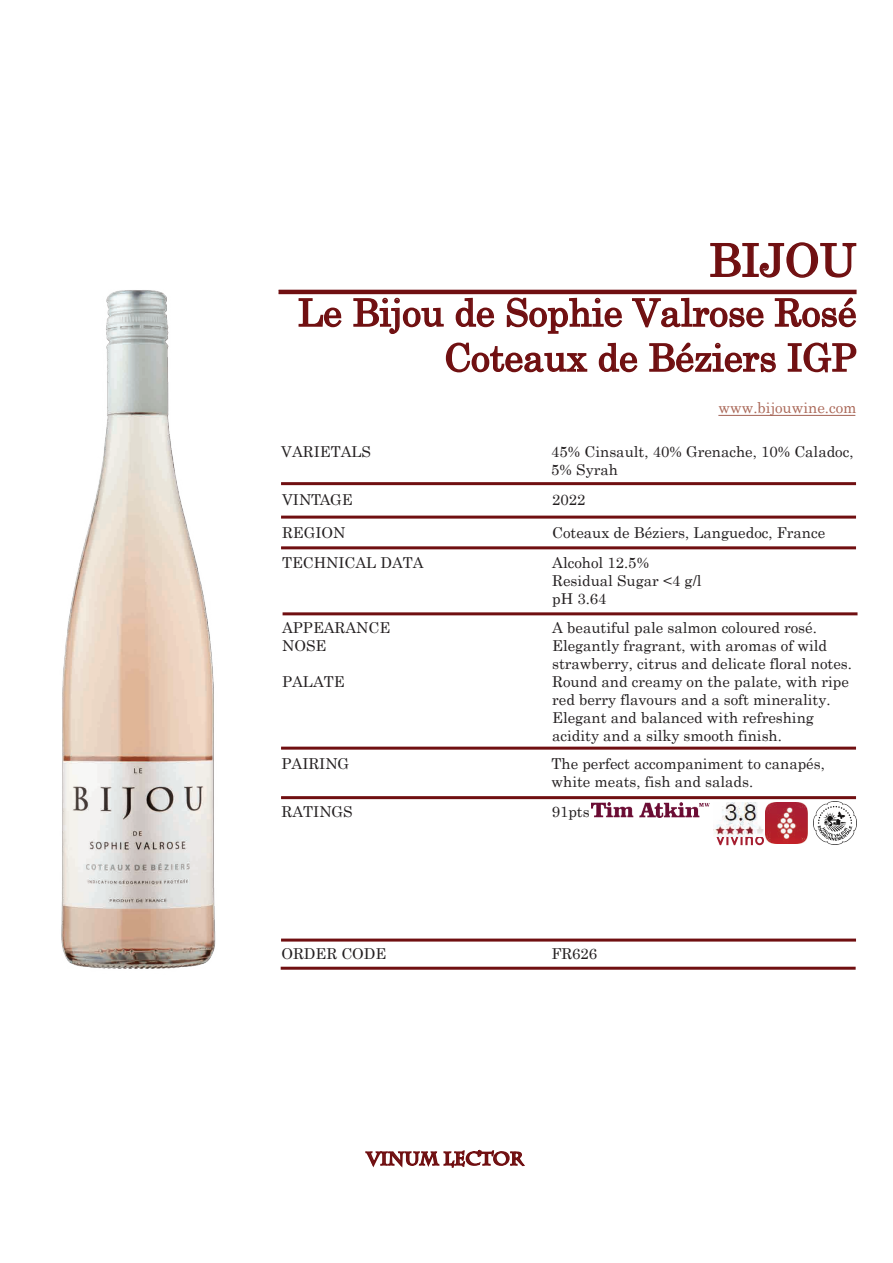
<style>
.page{position:relative;width:893px;height:1263px;background:#fff}
.page>*{position:absolute;margin:0;border:0;box-sizing:border-box;transform-origin:0 0}
.t1{font:45px "Century";color:#700f11}
.t2{font:37.5px/45px "Century";color:#700f11;text-align:right}
.t3{font:700 18px "Charlemagne Std";color:#700f11}
.t4{font:15px/18px "Century";color:#231f20}
.t5{font:15px "Century";color:#aa6858}
</style>
<div class="page">
<hr style="left:278px;top:290px;width:579px;height:4px;background:#700f11">
<svg style="left:298px;top:298px;width:44px;height:30px"></svg>
<svg style="left:353px;top:297px;width:91px;height:37px"></svg>
<svg style="left:455px;top:297px;width:40px;height:31px"></svg>
<svg style="left:506px;top:297px;width:117px;height:37px"></svg>
<svg style="left:632px;top:297px;width:132px;height:31px"></svg>
<svg style="left:774px;top:297px;width:83px;height:31px"></svg>
<svg style="left:445px;top:342px;width:143px;height:31px"></svg>
<svg style="left:598px;top:342px;width:40px;height:31px"></svg>
<svg style="left:649px;top:342px;width:127px;height:31px"></svg>
<svg style="left:787px;top:342px;width:70px;height:31px"></svg>
<div style="left:281px;top:967px;width:575px;height:3px;border:2px solid #700f11"></div>
<svg style="left:710px;top:242px;width:147px;height:36px"></svg>
<svg style="left:365px;top:1149px;width:160px;height:19px"></svg>
<div style="left:281px;top:516px;width:575px;height:3px;border:2px solid #700f11"></div>
<div style="left:281px;top:546px;width:575px;height:3px;border:2px solid #700f11"></div>
<div style="left:281px;top:482px;width:575px;height:3px;border:2px solid #700f11"></div>
<hr style="left:718px;top:415px;width:137px;height:1px;background:#aa6858">
<div style="left:281px;top:747px;width:575px;height:3px;border:2px solid #700f11"></div>
<div style="left:281px;top:796px;width:575px;height:3px;border:2px solid #700f11"></div>
<div style="left:283px;top:612px;width:574px;height:3px;border:2px solid #700f11"></div>
<img style="left:814px;top:801px;width:42px;height:43px">
<div style="left:281px;top:938px;width:575px;height:3px;border:2px solid #700f11"></div>
<img style="left:591px;top:803px;width:118px;height:15px">
<img style="left:716px;top:836px;width:47px;height:10px">
<img style="left:714px;top:803px;width:50px;height:33px">
<img style="left:766px;top:803px;width:41px;height:41px">
<img style="left:61px;top:290px;width:155px;height:679px">
<h1 class="t1" style="left:709px;top:222px;width:149px">BIJOU</h1>
<h2 class="t2" style="left:298px;top:287px;width:560px">Le Bijou de Sophie Valrose Rosé<br>Coteaux de Béziers IGP</h2>
<p class="t5" style="left:718px;top:395px;width:140px">www.bijouwine.com</p>
<p class="t4" style="left:281px;top:442px;width:91px">VARIETALS</p>
<p class="t4" style="left:551px;top:442px;width:304px">45% Cinsault, 40% Grenache, 10% Caladoc,<br>5% Syrah</p>
<p class="t4" style="left:282px;top:489px;width:72px">VINTAGE</p>
<p class="t4" style="left:552px;top:489px;width:35px">2022</p>
<p class="t4" style="left:282px;top:522px;width:65px">REGION</p>
<p class="t4" style="left:552px;top:522px;width:275px">Coteaux de Béziers, Languedoc, France</p>
<p class="t4" style="left:282px;top:552px;width:143px">TECHNICAL DATA</p>
<p class="t4" style="left:552px;top:552px;width:151px">Alcohol 12.5%<br>Residual Sugar &lt;4 g/l pH 3.64</p>
<p class="t4" style="left:282px;top:617px;width:110px">APPEARANCE</p>
<p class="t4" style="left:552px;top:617px;width:266px">A beautiful pale salmon coloured rosé.</p>
<p class="t4" style="left:282px;top:635px;width:46px">NOSE</p>
<p class="t4" style="left:552px;top:635px;width:301px">Elegantly fragrant, with aromas of wild strawberry, citrus and delicate floral notes.</p>
<p class="t4" style="left:282px;top:671px;width:64px">PALATE</p>
<p class="t4" style="left:552px;top:671px;width:298px">Round and creamy on the palate, with ripe red berry flavours and a soft minerality.<br>Elegant and balanced with refreshing acidity and a silky smooth finish.</p>
<p class="t4" style="left:282px;top:753px;width:69px">PAIRING</p>
<p class="t4" style="left:551px;top:753px;width:275px">The perfect accompaniment to canapés, white meats, fish and salads.</p>
<p class="t4" style="left:282px;top:802px;width:73px">RATINGS</p>
<p class="t4" style="left:552px;top:802px;width:40px">91pts</p>
<p class="t4" style="left:281px;top:944px;width:106px">ORDER CODE</p>
<p class="t4" style="left:551px;top:944px;width:47px">FR626</p>
<p class="t3" style="left:367px;top:1148px;width:158px">VINUM LECTOR</p>
</div>
